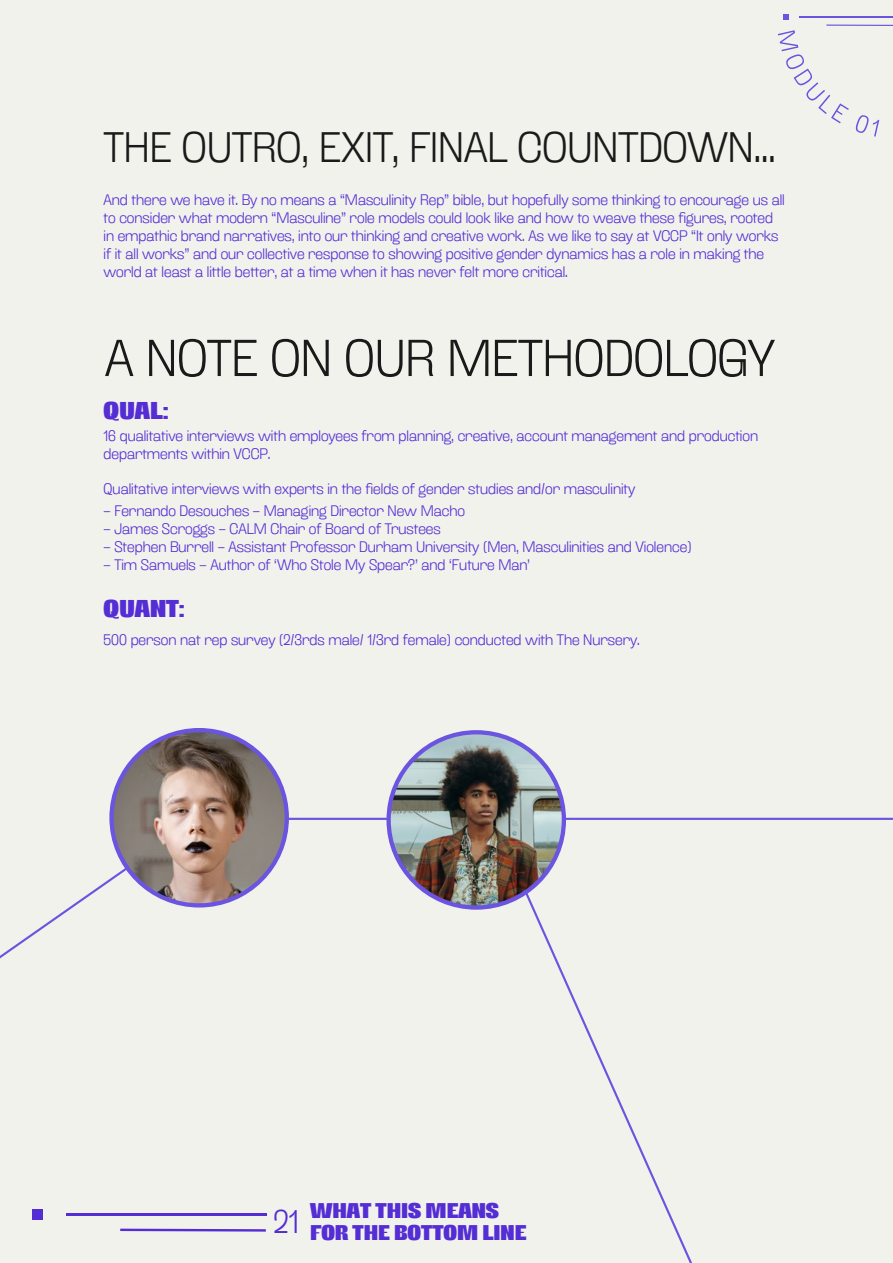
<style>
.page{position:relative;width:893px;height:1263px;background:#f2f2ed}
.page>*{position:absolute;margin:0;border:0;box-sizing:border-box;transform-origin:0 0}
.t1{font:300 51px "Antipoda";color:#1a1a1a}
.t2{font:300 42px "Antipoda";color:#1a1a1a}
.t3{font:300 32.25px "Antipoda";color:#542ed4}
.t4{font:900 condensed 24px "Antipoda";color:#542ed4}
.t5{font:900 condensed 21px/22.5px "Antipoda";color:#542ed4}
.t6{font:300 15px/18px "Antipoda";color:#542ed4}
</style>
<div class="page">
<div style="left:32px;top:1209px;width:10px;height:10px;background:#542ed4"></div>
<hr style="left:66px;top:1213px;width:200px;height:2px;background:#542ed4">
<svg style="left:120px;top:1228px;width:146px;height:3px"></svg>
<svg style="left:778px;top:30px;width:71px;height:93px"></svg>
<svg style="left:856px;top:115px;width:23px;height:22px"></svg>
<svg style="left:783px;top:15px;width:5px;height:5px"></svg>
<hr style="left:800px;top:17px;width:93px;height:1px;background:#6b54e0">
<hr style="left:826px;top:25px;width:67px;height:1px;background:#6b54e0">
<hr style="left:171px;top:818px;width:722px;height:2px;background:#6b54e0">
<svg style="left:0;top:838px;width:208px;height:121px"></svg>
<img style="left:112px;top:730px;width:175px;height:175px;border-radius:88px">
<div style="left:109px;top:728px;width:180px;height:179px;border:4px solid #6b54e0;border-radius:50%"></div>
<img style="left:389px;top:732px;width:175px;height:175px;border-radius:88px">
<div style="left:386px;top:730px;width:180px;height:180px;border:4px solid #6b54e0;border-radius:50%"></div>
<svg style="left:522px;top:887px;width:170px;height:376px"></svg>
<h2 class="t2" style="left:104px;top:120px;width:673px">THE OUTRO, EXIT, FINAL COUNTDOWN…</h2>
<p class="t6" style="left:104px;top:191px;width:683px">And there we have it. By no means a “Masculinity Rep” bible, but hopefully some thinking to encourage us all to consider what modern “Masculine” role models could look like and how to weave these figures, rooted in empathic brand narratives, into our thinking and creative work. As we like to say at VCCP “It only works if it all works” and our collective response to showing positive gender dynamics has a role in making the world at least a little better, at a time when it has never felt more critical.</p>
<h1 class="t1" style="left:105px;top:325px;width:671px">A NOTE ON OUR METHODOLOGY</h1>
<h3 class="t4" style="left:104px;top:394px;width:67px">QUAL:</h3>
<p class="t6" style="left:104px;top:427px;width:656px">16 qualitative interviews with employees from planning, creative, account management and production departments within VCCP.</p>
<p class="t6" style="left:104px;top:480px;width:533px">Qualitative interviews with experts in the fields of gender studies and/or masculinity</p>
<p class="t6" style="left:104px;top:502px;width:363px">– Fernando Desouches – Managing Director New Macho</p>
<p class="t6" style="left:104px;top:520px;width:339px">– James Scroggs – CALM Chair of Board of Trustees</p>
<p class="t6" style="left:104px;top:538px;width:589px">– Stephen Burrell – Assistant Professor Durham University (Men, Masculinities and Violence)</p>
<p class="t6" style="left:104px;top:556px;width:428px">– Tim Samuels – Author of ‘Who Stole My Spear?’ and ‘Future Man’</p>
<h3 class="t4" style="left:104px;top:592px;width:83px">QUANT:</h3>
<p class="t6" style="left:104px;top:631px;width:538px">500 person nat rep survey (2/3rds male/ 1/3rd female) conducted with The Nursery.</p>
<h3 class="t3" style="left:274px;top:1201px;width:27px">21</h3>
<h3 class="t5" style="left:310px;top:1199px;width:218px">WHAT THIS MEANS<br>FOR THE BOTTOM LINE</h3>
</div>
